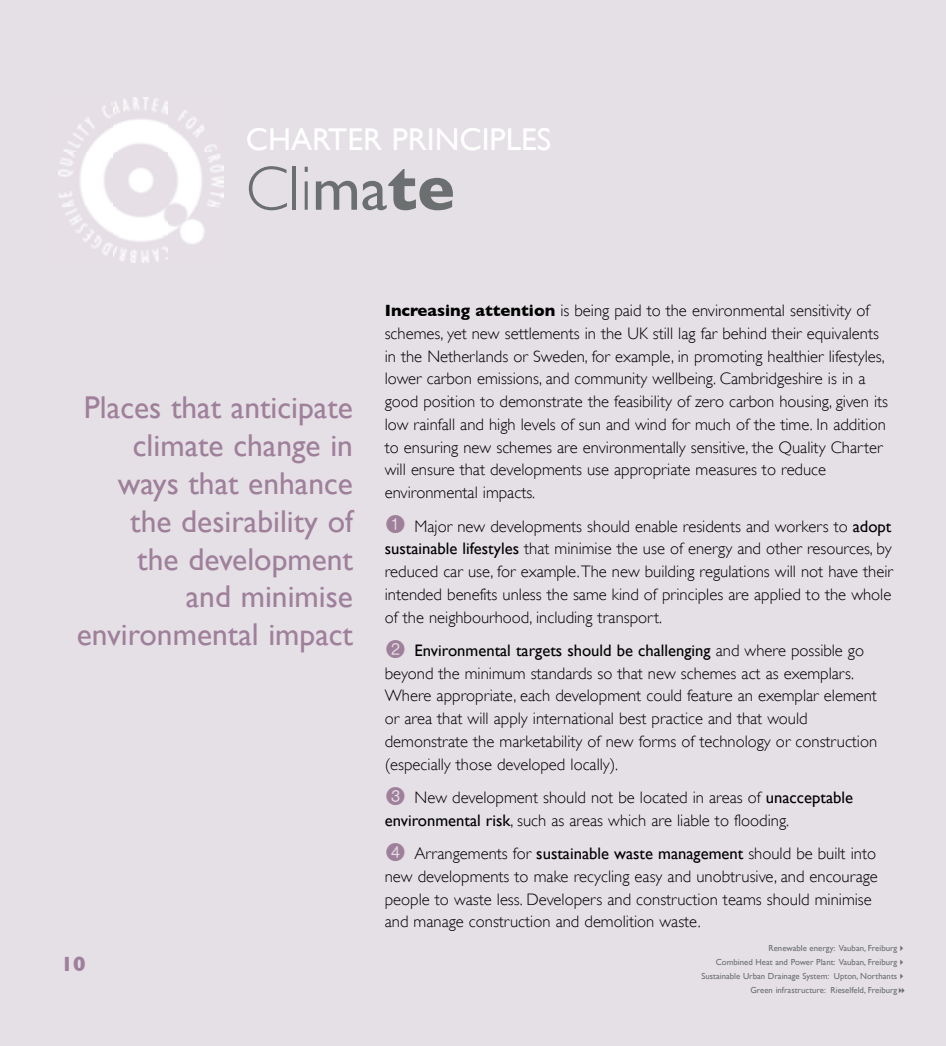
<style>
.page{position:relative;width:946px;height:1046px;background:#fff}
.page>*{position:absolute;margin:0;border:0;box-sizing:border-box;transform-origin:0 0}
.t1{font:300 63px "Gill Sans";color:#6b6f70}
.t2{font:31.5px/37.8px "Gill Sans";color:#9f809b;text-align:right}
.t3{font:31.5px "Gill Sans";color:#fff}
.t4{font:700 21px "Gill Sans";color:#9f809b}
.t5{font:300 16.62px/22.8px "Gill Sans";color:#000}
.t6{font:8.75px "Gill Sans";color:#6b6f70}
.s1{font-weight:400}
.s2{font-weight:700}
.s3{font-family:"Circle Frame Neg";font-weight:400;font-size:24.5px;color:#9f809b}
</style>
<div class="page">
<div style="left:0;top:0;width:945px;height:1045px;background:#e5e0e6"></div>
<img style="left:59px;top:98px;width:164px;height:164px">
<h2 class="t3" style="left:246px;top:121px;width:307px">CHARTER PRINCIPLES</h2>
<h1 class="t1" style="left:246px;top:153px;width:210px">Cli<span class="s1">ma</span><span class="s2">te</span></h1>
<h2 class="t2" style="left:77px;top:388px;width:278px">Places that anticipate climate change in ways that enhance the desirability of<br>the development<br>and minimise environmental impact</h2>
<p class="t4" style="left:61px;top:951px;width:26px">10</p>
<p class="t5" style="left:384px;top:299px;width:505px"><span class="s2">Increasing attention</span> is being paid to the environmental sensitivity of schemes, yet new settlements in the UK still lag far behind their equivalents in the Netherlands or Sweden, for example, in promoting healthier lifestyles, lower carbon emissions, and community wellbeing. Cambridgeshire is in a good position to demonstrate the feasibility of zero carbon housing, given its low rainfall and high levels of sun and wind for much of the time. In addition to ensuring new schemes are environmentally sensitive, the Quality Charter will ensure that developments use appropriate measures to reduce environmental impacts.</p>
<p class="t5" style="left:384px;top:514px;width:509px;text-align:justify"><span class="s3">1</span> Major new developments should enable residents and workers to <span class="s1">adopt sustainable lifestyles</span> that minimise the use of energy and other resources, by reduced car use, for example. The new building regulations will not have their intended benefits unless the same kind of principles are applied to the whole of the neighbourhood, including transport.</p>
<p class="t5" style="left:384px;top:638px;width:494px"><span class="s3">2</span> <span class="s1">Environmental targets should be challenging</span> and where possible go beyond the minimum standards so that new schemes act as exemplars.<br>Where appropriate, each development could feature an exemplar element or area that will apply international best practice and that would demonstrate the marketability of new forms of technology or construction (especially those developed locally).</p>
<p class="t5" style="left:384px;top:785px;width:469px"><span class="s3">3</span> New development should not be located in areas of <span class="s1">unacceptable environmental risk</span>, such as areas which are liable to flooding.</p>
<p class="t5" style="left:384px;top:841px;width:494px"><span class="s3">4</span> Arrangements for <span class="s1">sustainable waste management</span> should be built into new developments to make recycling easy and unobtrusive, and encourage people to waste less. Developers and construction teams should minimise and manage construction and demolition waste.</p>
<p class="t6" style="left:768px;top:942px;width:139px">Renewable energy: Vauban, Freiburg✔</p>
<p class="t6" style="left:715px;top:956px;width:192px">Combined Heat and Power Plant: Vauban, Freiburg✔</p>
<p class="t6" style="left:701px;top:970px;width:206px">Sustainable Urban Drainage System: Upton, Northants✔</p>
<p class="t6" style="left:750px;top:984px;width:148px">Green infrastructure: Rieselfeld, Freiburg</p>
</div>
